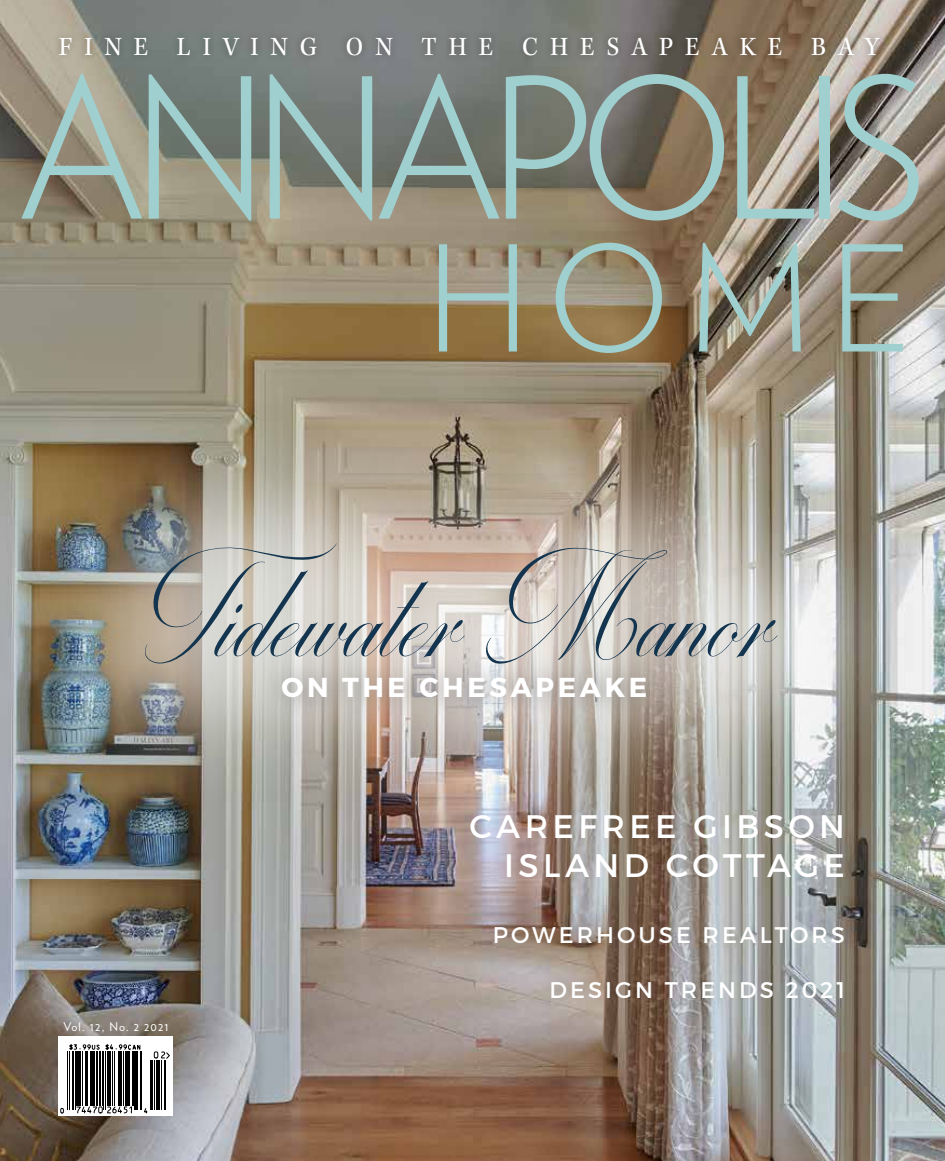
<style>
.page{position:relative;width:945px;height:1161px;background:#fff}
.page>*{position:absolute;margin:0;border:0;box-sizing:border-box;transform-origin:0 0}
.t1{font:300 194.25px "Verlag";letter-spacing:-.075em;color:#9fcfce;scale:.95 1}
.t2{font:700 172.2px "Milton One";color:#14354f}
.t3{font:300 146.4px "Verlag";color:#9fcfce}
.t4{font:32.55px/39px "Montserrat";letter-spacing:.135em;color:#fff;text-align:right}
.t5{font:700 27.3px "Montserrat";letter-spacing:.135em;color:#fff}
.t6{font:27px "Kepler Std";letter-spacing:.46em;color:#fff;scale:.95 1}
.t7{font:22.65px "Montserrat";letter-spacing:.135em;color:#fff}
.t8{font:12px "Verlag";letter-spacing:.1em;color:#fff}
</style>
<div class="page">
<img style="left:0;top:0;width:945px;height:1161px">
<svg style="left:58px;top:1037px;width:115px;height:79px"></svg>
<hr style="left:68px;top:1052px;width:1px;height:58px;background:#000">
<hr style="left:69px;top:1052px;width:1px;height:58px;background:#000">
<hr style="left:72px;top:1052px;width:2px;height:58px;background:#000">
<hr style="left:75px;top:1052px;width:1px;height:58px;background:#000">
<hr style="left:76px;top:1052px;width:3px;height:54px;background:#000">
<hr style="left:79px;top:1052px;width:2px;height:54px;background:#000">
<hr style="left:82px;top:1052px;width:1px;height:54px;background:#000">
<hr style="left:85px;top:1052px;width:1px;height:54px;background:#000">
<hr style="left:87px;top:1052px;width:1px;height:54px;background:#000">
<hr style="left:90px;top:1052px;width:2px;height:54px;background:#000">
<hr style="left:93px;top:1052px;width:2px;height:54px;background:#000">
<hr style="left:96px;top:1052px;width:1px;height:54px;background:#000">
<hr style="left:100px;top:1052px;width:1px;height:54px;background:#000">
<hr style="left:102px;top:1052px;width:1px;height:54px;background:#000">
<hr style="left:104px;top:1052px;width:1px;height:58px;background:#000">
<hr style="left:105px;top:1052px;width:1px;height:58px;background:#000">
<hr style="left:107px;top:1052px;width:1px;height:54px;background:#000">
<hr style="left:109px;top:1052px;width:2px;height:54px;background:#000">
<hr style="left:112px;top:1052px;width:1px;height:54px;background:#000">
<hr style="left:114px;top:1052px;width:1px;height:54px;background:#000">
<hr style="left:118px;top:1052px;width:1px;height:54px;background:#000">
<hr style="left:119px;top:1052px;width:3px;height:54px;background:#000">
<hr style="left:123px;top:1052px;width:1px;height:54px;background:#000">
<hr style="left:126px;top:1052px;width:2px;height:54px;background:#000">
<hr style="left:129px;top:1052px;width:1px;height:54px;background:#000">
<hr style="left:132px;top:1052px;width:1px;height:54px;background:#000">
<hr style="left:134px;top:1052px;width:1px;height:58px;background:#000">
<hr style="left:136px;top:1052px;width:2px;height:58px;background:#000">
<hr style="left:140px;top:1052px;width:1px;height:58px;background:#000">
<hr style="left:141px;top:1052px;width:1px;height:58px;background:#000">
<hr style="left:150px;top:1060px;width:1px;height:50px;background:#000">
<hr style="left:151px;top:1060px;width:2px;height:50px;background:#000">
<hr style="left:154px;top:1060px;width:1px;height:50px;background:#000">
<hr style="left:156px;top:1060px;width:2px;height:50px;background:#000">
<hr style="left:159px;top:1060px;width:1px;height:50px;background:#000">
<hr style="left:162px;top:1060px;width:1px;height:50px;background:#000">
<hr style="left:164px;top:1060px;width:1px;height:50px;background:#000">
<svg style="left:60px;top:1108px;width:4px;height:6px"></svg>
<svg style="left:76px;top:1106px;width:56px;height:8px"></svg>
<svg style="left:144px;top:1108px;width:3px;height:5px"></svg>
<svg style="left:69px;top:1044px;width:71px;height:6px"></svg>
<svg style="left:154px;top:1051px;width:17px;height:9px"></svg>
<div style="left:52px;top:29px;width:835px;height:35px;background:#000;opacity:.36"></div>
<div style="left:16px;top:415px;width:912px;height:400px;background:#fff;opacity:.6"></div>
<p class="t6" style="left:59px;top:31px;width:865px">FINE LIVING ON THE CHESAPEAKE BAY</p>
<h1 class="t1" style="left:17px;top:6px;width:961px">ANNAPOLIS</h1>
<h3 class="t3" style="left:426px;top:191px;width:487px">HOME</h3>
<h2 class="t2" style="left:144px;top:532px;width:634px">Tidewater Manor</h2>
<p class="t5" style="left:281px;top:670px;width:367px">ON THE CHESAPEAKE</p>
<h3 class="t4" style="left:469px;top:807px;width:377px">CAREFREE GIBSON<br>ISLAND COTTAGE</h3>
<p class="t8" style="left:64px;top:1017px;width:107px">Vol. 12, No. 2 2021</p>
<p class="t7" style="left:493px;top:921px;width:354px">POWERHOUSE REALTORS</p>
<p class="t7" style="left:550px;top:976px;width:297px">DESIGN TRENDS 2021</p>
</div>
